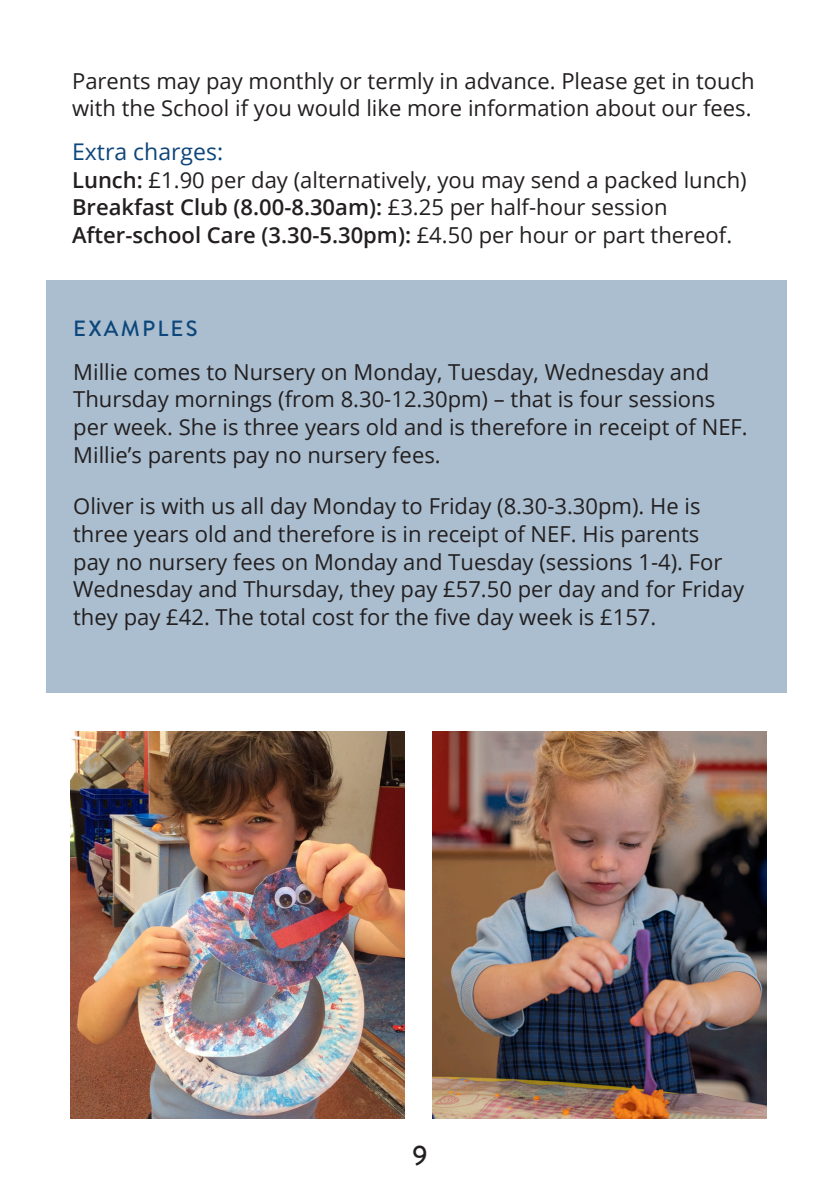
<style>
.page{position:relative;width:840px;height:1191px;background:#fff}
.page>*{position:absolute;margin:0;border:0;box-sizing:border-box;transform-origin:0 0}
.t1{font:500 28px "Brandon Grotesque";color:#231f20}
.t2{font:23px "Open Sans";color:#0d467a}
.t3{font:22px/27.6px "Open Sans";color:#231f20}
.t4{font:600 22px "Open Sans";color:#231f20}
.t5{font:500 22px "Brandon Grotesque";letter-spacing:.1em;color:#0d467a}
.s1{font-weight:600}
.s2{font-weight:400}
</style>
<div class="page">
<div style="left:46px;top:280px;width:740px;height:412px;background:#aabed0"></div>
<img style="left:71px;top:731px;width:333px;height:388px">
<img style="left:432px;top:731px;width:334px;height:388px">
<p class="t3" style="left:72px;top:66px;width:683px">Parents may pay monthly or termly in advance. Please get in touch with the School if you would like more information about our fees.</p>
<p class="t2" style="left:72px;top:136px;width:152px">Extra charges:</p>
<p class="t3" style="left:72px;top:165px;width:675px"><span class="s1">Lunch:</span> £1.90 per day (alternatively, you may send a packed lunch)</p>
<p class="t4" style="left:72px;top:192px;width:596px">Breakfast Club (8.00-8.30am): <span class="s2">£3.25 per half-hour session</span></p>
<p class="t4" style="left:72px;top:220px;width:661px">After-school Care (3.30-5.30pm): <span class="s2">£4.50 per hour or part thereof.</span></p>
<p class="t5" style="left:73px;top:313px;width:126px">EXAMPLES</p>
<p class="t3" style="left:73px;top:357px;width:675px">Millie comes to Nursery on Monday, Tuesday, Wednesday and Thursday mornings (from 8.30-12.30pm) – that is four sessions per week. She is three years old and is therefore in receipt of NEF.<br>Millie’s parents pay no nursery fees.</p>
<p class="t3" style="left:73px;top:492px;width:672px">Oliver is with us all day Monday to Friday (8.30-3.30pm). He is three years old and therefore is in receipt of NEF. His parents<br>pay no nursery fees on Monday and Tuesday (sessions 1-4). For Wednesday and Thursday, they pay £57.50 per day and for Friday they pay £42. The total cost for the five day week is £157.</p>
<p class="t1" style="left:412px;top:1135px;width:17px">9</p>
</div>
